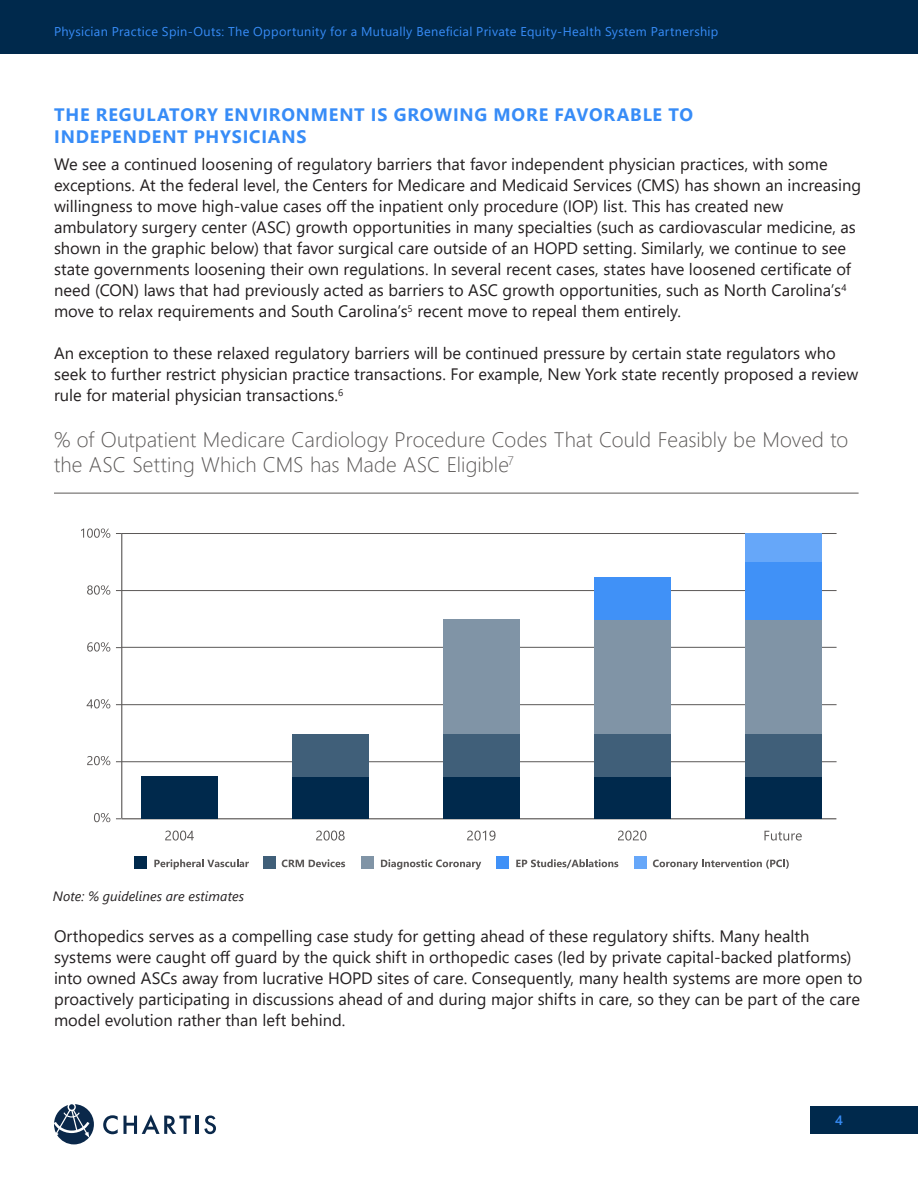
<style>
.page{position:relative;width:918px;height:1188px;background:#fff}
.page>*{position:absolute;margin:0;border:0;box-sizing:border-box;transform-origin:0 0}
.Chartis_-_Figure_Title{font:300 21px/25.2px "Segoe UI";letter-spacing:.005em;color:#5b5857}
.Chartis_-_Heading_2{font:700 18px/21.6px "Segoe UI";letter-spacing:.045em;color:#378cf7}
.Chartis_-_Body{font:16.5px/21px "Segoe UI";color:#231f20}
.Chartis_-_Figure_Caption{font:italic 13.5px "Segoe UI";letter-spacing:.005em;color:#231f20}
.t1{font:600 13.5px "Segoe UI";color:#378cf7}
.t2{font:12.75px "Segoe UI";letter-spacing:.025em;color:#378cf7}
</style>
<div class="page">
<div style="left:0;top:0;width:918px;height:54px;background:#00294c"></div>
<div style="left:810px;top:1106px;width:108px;height:28px;background:#00294c"></div>
<svg style="left:54px;top:1104px;width:40px;height:40px"></svg>
<hr style="left:196px;top:1116px;width:3px;height:18px;background:#0a284a">
<svg style="left:204px;top:1115px;width:12px;height:19px"></svg>
<svg style="left:103px;top:1114px;width:88px;height:20px"></svg>
<hr style="left:54px;top:493px;width:805px;height:1px;background:#5b5857">
<hr style="left:121px;top:533px;width:716px;height:1px;background:#5b5857">
<hr style="left:121px;top:590px;width:716px;height:1px;background:#5b5857">
<hr style="left:121px;top:647px;width:716px;height:1px;background:#5b5857">
<hr style="left:121px;top:704px;width:716px;height:1px;background:#5b5857">
<hr style="left:121px;top:761px;width:716px;height:1px;background:#5b5857">
<hr style="left:122px;top:818px;width:714px;height:1px;background:#5b5857">
<svg style="left:87px;top:756px;width:23px;height:9px"></svg>
<svg style="left:94px;top:813px;width:16px;height:9px"></svg>
<svg style="left:87px;top:699px;width:23px;height:9px"></svg>
<svg style="left:87px;top:642px;width:23px;height:10px"></svg>
<svg style="left:87px;top:585px;width:23px;height:10px"></svg>
<svg style="left:81px;top:528px;width:29px;height:10px"></svg>
<hr style="left:121px;top:534px;width:1px;height:284px;background:#5b5857">
<svg style="left:165px;top:831px;width:29px;height:10px"></svg>
<div style="left:141px;top:777px;width:77px;height:42px;background:#00294c"></div>
<svg style="left:316px;top:831px;width:29px;height:10px"></svg>
<div style="left:292px;top:777px;width:77px;height:42px;background:#00294c"></div>
<div style="left:292px;top:734px;width:77px;height:43px;background:#405f79"></div>
<svg style="left:467px;top:831px;width:29px;height:10px"></svg>
<div style="left:443px;top:777px;width:77px;height:42px;background:#00294c"></div>
<div style="left:443px;top:734px;width:77px;height:43px;background:#405f79"></div>
<div style="left:443px;top:620px;width:77px;height:114px;background:#8094a6"></div>
<svg style="left:618px;top:831px;width:28px;height:10px"></svg>
<div style="left:594px;top:777px;width:77px;height:42px;background:#00294c"></div>
<div style="left:594px;top:734px;width:77px;height:43px;background:#405f79"></div>
<div style="left:594px;top:620px;width:77px;height:114px;background:#8094a6"></div>
<div style="left:594px;top:577px;width:77px;height:43px;background:#4091f7"></div>
<svg style="left:764px;top:831px;width:38px;height:10px"></svg>
<div style="left:745px;top:777px;width:76px;height:42px;background:#00294c"></div>
<div style="left:745px;top:734px;width:76px;height:43px;background:#405f79"></div>
<div style="left:745px;top:620px;width:76px;height:114px;background:#8094a6"></div>
<div style="left:745px;top:562px;width:76px;height:58px;background:#4091f7"></div>
<div style="left:745px;top:534px;width:76px;height:28px;background:#66a7f9"></div>
<svg style="left:154px;top:859px;width:95px;height:11px"></svg>
<svg style="left:282px;top:859px;width:63px;height:8px"></svg>
<svg style="left:381px;top:859px;width:100px;height:11px"></svg>
<svg style="left:516px;top:859px;width:102px;height:9px"></svg>
<svg style="left:653px;top:859px;width:136px;height:11px"></svg>
<div style="left:134px;top:857px;width:12px;height:12px;background:#00294c"></div>
<div style="left:263px;top:857px;width:13px;height:12px;background:#405f79"></div>
<div style="left:361px;top:857px;width:13px;height:12px;background:#8094a6"></div>
<div style="left:496px;top:857px;width:12px;height:12px;background:#4091f7"></div>
<div style="left:635px;top:857px;width:12px;height:12px;background:#66a7f9"></div>
<p class="t2" style="left:54px;top:20px;width:666px">Physician Practice Spin-Outs: The Opportunity for a Mutually Beneficial Private Equity-Health System Partnership</p>
<p class="Chartis_-_Heading_2" style="left:54px;top:103px;width:640px">THE REGULATORY ENVIRONMENT IS GROWING MORE FAVORABLE TO<br>INDEPENDENT PHYSICIANS</p>
<p class="Chartis_-_Body" style="left:54px;top:153px;width:809px">We see a continued loosening of regulatory barriers that favor independent physician practices, with some exceptions. At the federal level, the Centers for Medicare and Medicaid Services (CMS) has shown an increasing willingness to move high-value cases off the inpatient only procedure (IOP) list. This has created new ambulatory surgery center (ASC) growth opportunities in many specialties (such as cardiovascular medicine, as shown in the graphic below) that favor surgical care outside of an HOPD setting. Similarly, we continue to see state governments loosening their own regulations. In several recent cases, states have loosened certificate of need (CON) laws that had previously acted as barriers to ASC growth opportunities, such as North Carolina’s<sup>4 </sup>move to relax requirements and South Carolina’s<sup>5</sup> recent move to repeal them entirely.</p>
<p class="Chartis_-_Body" style="left:54px;top:342px;width:806px">An exception to these relaxed regulatory barriers will be continued pressure by certain state regulators who seek to further restrict physician practice transactions. For example, New York state recently proposed a review rule for material physician transactions.<sup>6</sup></p>
<p class="Chartis_-_Figure_Title" style="left:54px;top:425px;width:796px">% of Outpatient Medicare Cardiology Procedure Codes That Could Feasibly be Moved to the ASC Setting Which CMS has Made ASC Eligible<sup>7</sup></p>
<p class="Chartis_-_Figure_Caption" style="left:53px;top:883px;width:193px">Note: % guidelines are estimates</p>
<p class="Chartis_-_Body" style="left:54px;top:924px;width:810px">Orthopedics serves as a compelling case study for getting ahead of these regulatory shifts. Many health systems were caught off guard by the quick shift in orthopedic cases (led by private capital-backed platforms) into owned ASCs away from lucrative HOPD sites of care. Consequently, many health systems are more open to proactively participating in discussions ahead of and during major shifts in care, so they can be part of the care model evolution rather than left behind.</p>
<p class="t1" style="left:835px;top:1107px;width:9px">4</p>
</div>
